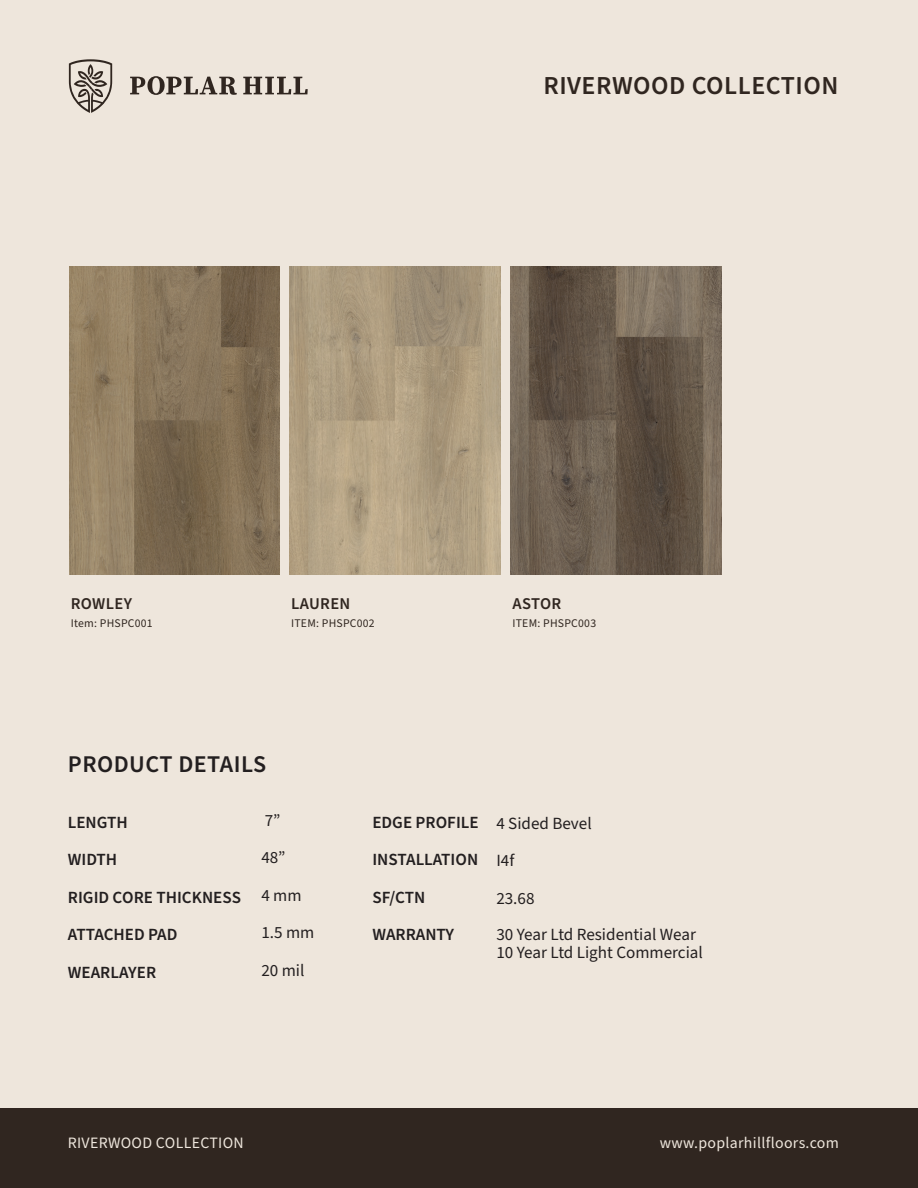
<style>
.page{position:relative;width:918px;height:1188px;background:#eee6dc}
.page>*{position:absolute;margin:0;border:0;box-sizing:border-box;transform-origin:0 0}
.t1{font:600 25.95px "Source Sans Pro";letter-spacing:.02em;color:#302620}
.t2{font:600 24px "Source Sans Pro";letter-spacing:.02em;color:#231f20}
.t3{font:600 17.1px/37.5px "Source Sans Pro";color:#231f20}
.t4{font:17.1px/37.5px "Source Sans Pro";color:#231f20}
.t5{font:600 16.5px "Source Sans Pro";letter-spacing:.02em;color:#302620}
.t6{font:15.9px "Source Sans Pro";letter-spacing:.02em;color:#eee6dc}
.t7{font:11.7px "Source Sans Pro";letter-spacing:.02em;color:#302620}
</style>
<div class="page">
<div style="left:0;top:1109px;width:918px;height:79px;background:#302620"></div>
<svg style="left:69px;top:59px;width:43px;height:54px"></svg>
<svg style="left:130px;top:76px;width:107px;height:19px"></svg>
<svg style="left:243px;top:77px;width:65px;height:17px"></svg>
<img style="left:69px;top:266px;width:210px;height:309px">
<img style="left:290px;top:266px;width:211px;height:309px">
<img style="left:511px;top:266px;width:210px;height:309px">
<h1 class="t1" style="left:543px;top:68px;width:297px">RIVERWOOD COLLECTION</h1>
<p class="t5" style="left:71px;top:593px;width:63px">ROWLEY</p>
<p class="t7" style="left:71px;top:615px;width:83px">Item: PHSPC001</p>
<p class="t5" style="left:291px;top:593px;width:61px">LAUREN</p>
<p class="t7" style="left:291px;top:615px;width:85px">ITEM: PHSPC002</p>
<h2 class="t2" style="left:68px;top:748px;width:200px">PRODUCT DETAILS</h2>
<p class="t5" style="left:513px;top:593px;width:50px">ASTOR</p>
<p class="t7" style="left:513px;top:615px;width:85px">ITEM: PHSPC003</p>
<p class="t4" style="left:261px;top:802px;width:54px">7”<br>48”<br>4 mm<br>1.5 mm<br>20 mil</p>
<p class="t4" style="left:496px;top:805px;width:97px">4 Sided Bevel<br>I4f<br>23.68</p>
<p class="t3" style="left:68px;top:804px;width:175px">LENGTH<br>WIDTH<br>RIGID CORE THICKNESS<br>ATTACHED PAD<br>WEARLAYER</p>
<p class="t3" style="left:372px;top:804px;width:108px">EDGE PROFILE<br>INSTALLATION<br>SF/CTN<br>WARRANTY</p>
<p class="t4" style="left:496px;top:925px;width:208px;line-height:18.3px">30 Year Ltd Residential Wear<br>10 Year Ltd Light Commercial</p>
<p class="t6" style="left:68px;top:1132px;width:178px">RIVERWOOD COLLECTION</p>
<p class="t6" style="left:660px;top:1132px;width:181px">www.poplarhillfloors.com</p>
</div>
